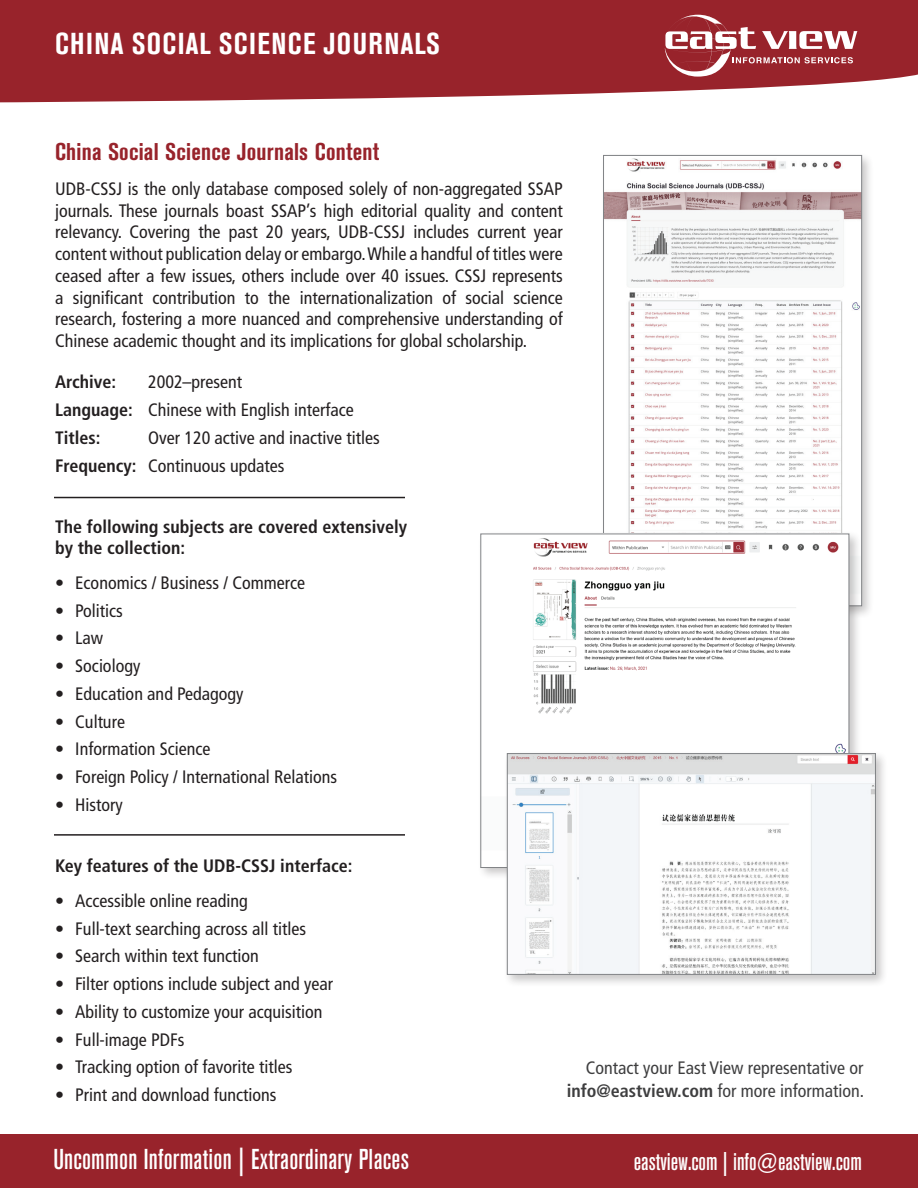
<style>
.page{position:relative;width:918px;height:1188px;background:#fff}
.page>*{position:absolute;margin:0;border:0;box-sizing:border-box;transform-origin:0 0}
.t1{font:700 condensed 30px "Akzidenz Grotesk BE";letter-spacing:.045em;color:#fff}
.t2{font:500 condensed 28.5px "Akzidenz Grotesk BE";letter-spacing:.01em;color:#fff}
.t3{font:700 condensed 24px "Akzidenz Grotesk BE";letter-spacing:.01em;color:#98232b}
.t4{font:500 condensed 24px "Akzidenz Grotesk BE";color:#fff}
.t5{font:condensed 18px/21.8px "Frutiger LT Std";color:#231f20}
.t6{font:700 condensed 18px/21px "Frutiger LT Std";color:#231f20}
.t7{font:condensed 18px/22.5px "Frutiger LT Std";color:#3e3e3f;text-align:right}
.s1{font-weight:700}
</style>
<div class="page">
<svg style="left:0;top:0;width:918px;height:102px;background:#a0353c"></svg>
<svg style="left:664px;top:15px;width:194px;height:62px"></svg>
<div style="left:0;top:1134px;width:918px;height:54px;background:#98232b"></div>
<hr style="left:54px;top:497px;width:351px;height:1px;background:#231f20">
<hr style="left:54px;top:834px;width:351px;height:2px;background:#231f20">
<div style="left:600px;top:152px;width:275px;height:467px;background:#231f20;opacity:.25"></div>
<img style="left:605px;top:157px;width:255px;height:373px">
<div style="left:477px;top:530px;width:385px;height:351px;background:#231f20;opacity:.25"></div>
<img style="left:483px;top:536px;width:364px;height:330px">
<div style="left:504px;top:750px;width:385px;height:238px;background:#231f20;opacity:.25"></div>
<img style="left:509px;top:755px;width:365px;height:218px">
<div style="left:507px;top:753px;width:369px;height:222px;border:1px solid #808285"></div>
<h1 class="t1" style="left:55px;top:27px;width:386px">CHINA SOCIAL SCIENCE JOURNALS</h1>
<h3 class="t3" style="left:55px;top:138px;width:326px">China Social Science Journals Content</h3>
<p class="t5" style="left:55px;top:178px;width:509px;text-align:justify">UDB-CSSJ is the only database composed solely of non-aggregated SSAP journals. These journals boast SSAP’s high editorial quality and content relevancy. Covering the past 20 years, UDB-CSSJ includes current year content without publication delay or embargo. While a handful of titles were ceased after a few issues, others include over 40 issues. CSSJ represents a significant contribution to the internationalization of social science research, fostering a more nuanced and comprehensive understanding of Chinese academic thought and its implications for global scholarship.</p>
<p class="t6" style="left:55px;top:372px;width:63px">Archive:</p>
<p class="t5" style="left:55px;top:368px;width:300px;line-height:27.8px;text-indent:93px">2002–present<br><span class="s1">Language:</span> Chinese with English interface<br><span class="s1">Titles:</span></p>
<p class="t5" style="left:55px;top:424px;width:326px;line-height:27.8px;text-indent:93px">Over 120 active and inactive titles<br><span class="s1">Frequency:</span> Continuous updates</p>
<p class="t6" style="left:55px;top:517px;width:354px">The following subjects are covered extensively by the collection:</p>
<p class="t5" style="left:55px;top:572px;width:252px">• Economics / Business / Commerce</p>
<p class="t5" style="left:55px;top:600px;width:69px">• Politics</p>
<p class="t5" style="left:55px;top:627px;width:50px">• Law</p>
<p class="t5" style="left:55px;top:655px;width:87px">• Sociology</p>
<p class="t5" style="left:55px;top:683px;width:190px">• Education and Pedagogy</p>
<p class="t5" style="left:55px;top:711px;width:71px">• Culture</p>
<p class="t5" style="left:55px;top:738px;width:157px">• Information Science</p>
<p class="t5" style="left:55px;top:766px;width:284px">• Foreign Policy / International Relations</p>
<p class="t5" style="left:55px;top:794px;width:69px">• History</p>
<p class="t6" style="left:55px;top:856px;width:299px">Key features of the UDB-CSSJ interface:</p>
<p class="t5" style="left:55px;top:890px;width:194px">• Accessible online reading</p>
<p class="t5" style="left:55px;top:918px;width:253px">• Full-text searching across all titles</p>
<p class="t5" style="left:55px;top:945px;width:205px">• Search within text function</p>
<p class="t5" style="left:55px;top:973px;width:280px">• Filter options include subject and year</p>
<p class="t5" style="left:55px;top:1001px;width:269px">• Ability to customize your acquisition</p>
<p class="t5" style="left:55px;top:1029px;width:131px">• Full-image PDFs</p>
<p class="t5" style="left:55px;top:1056px;width:239px">• Tracking option of favorite titles</p>
<p class="t5" style="left:55px;top:1084px;width:223px">• Print and download functions</p>
<p class="t7" style="left:567px;top:1057px;width:299px">Contact your East View representative or <span class="s1">info@eastview.com</span> for more information.</p>
<h2 class="t2" style="left:53px;top:1143px;width:357px">Uncommon Information | Extraordinary Places</h2>
<h3 class="t4" style="left:634px;top:1149px;width:230px">eastview.com | info@eastview.com</h3>
</div>
